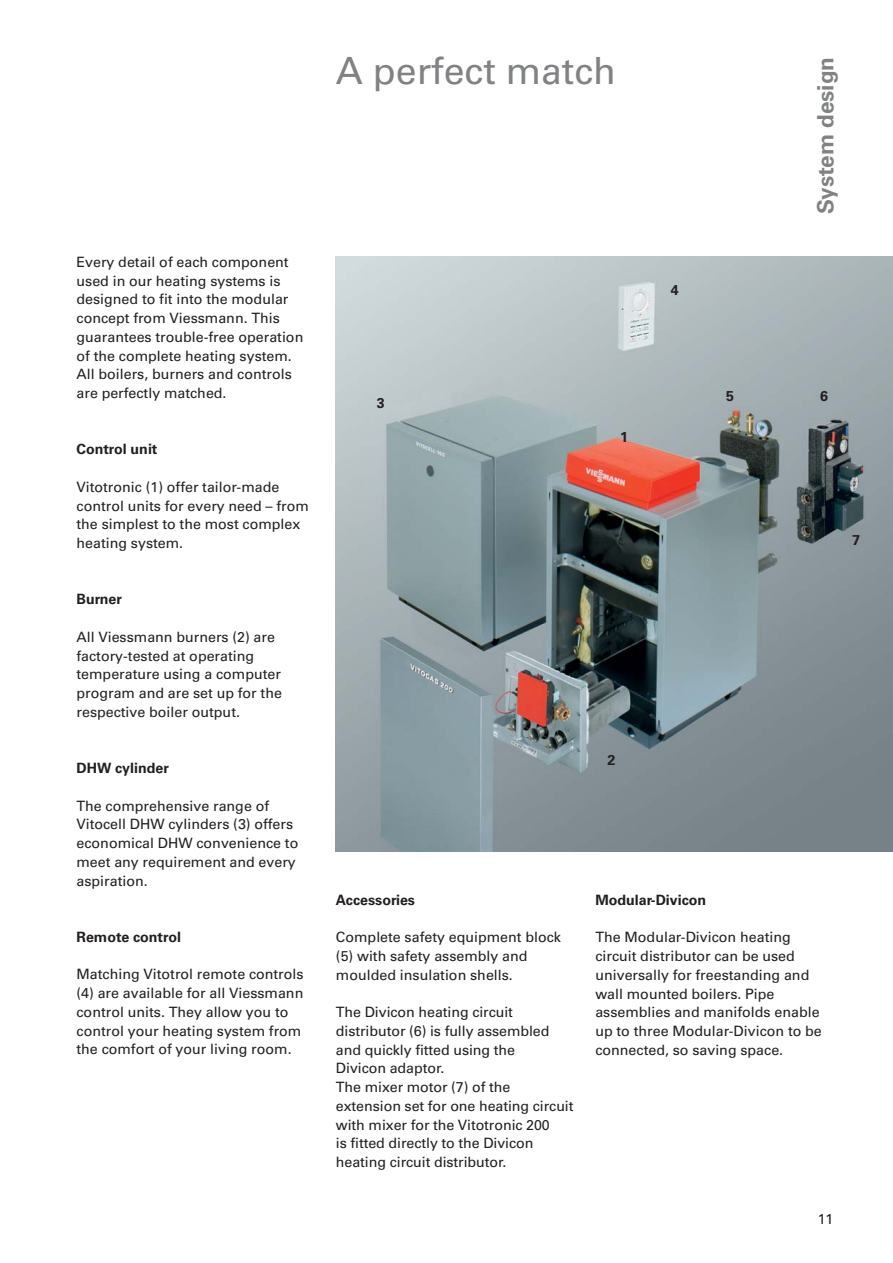
<style>
.page{position:relative;width:893px;height:1263px;background:#fff}
.page>*{position:absolute;margin:0;border:0;box-sizing:border-box;transform-origin:0 0}
.t1{font:37.5px "Univers";color:#808284}
.t2{font:700 22.5px "Univers";color:#808284}
.t3{font:14.25px/18.8px "Univers";color:#231f20}
.t4{font:700 14.25px "Univers";color:#231f20}
</style>
<div class="page">
<img style="left:336px;top:257px;width:557px;height:595px">
<p class="t3" style="left:77px;top:254px;width:228px">Every detail of each component used in our heating systems is designed to fit into the modular concept from Viessmann. This guarantees trouble-free operation of the complete heating system.<br>All boilers, burners and controls are perfectly matched.</p>
<p class="t4" style="left:77px;top:444px;width:82px">Control unit</p>
<p class="t3" style="left:77px;top:479px;width:234px">Vitotronic (1) offer tailor-made control units for every need – from the simplest to the most complex heating system.</p>
<p class="t4" style="left:77px;top:594px;width:47px">Burner</p>
<p class="t3" style="left:77px;top:629px;width:207px">All Viessmann burners (2) are factory-tested at operating temperature using a computer program and are set up for the respective boiler output.</p>
<p class="t4" style="left:77px;top:763px;width:94px">DHW cylinder</p>
<p class="t3" style="left:77px;top:798px;width:223px">The comprehensive range of<br>Vitocell DHW cylinders (3) offers economical DHW convenience to meet any requirement and every aspiration.</p>
<p class="t4" style="left:77px;top:932px;width:106px">Remote control</p>
<p class="t3" style="left:77px;top:966px;width:229px">Matching Vitotrol remote controls (4) are available for all Viessmann control units. They allow you to control your heating system from the comfort of your living room.</p>
<h1 class="t1" style="left:336px;top:57px;width:282px">A perfect match</h1>
<h2 class="t2" style="left:817px;top:214px;width:159px;rotate:-90deg">System design</h2>
<p class="t4" style="left:671px;top:285px;width:9px">4</p>
<p class="t4" style="left:377px;top:398px;width:9px">3</p>
<p class="t4" style="left:620px;top:432px;width:9px">1</p>
<p class="t4" style="left:726px;top:390px;width:9px">5</p>
<p class="t4" style="left:820px;top:390px;width:9px">6</p>
<p class="t4" style="left:852px;top:535px;width:9px">7</p>
<p class="t4" style="left:607px;top:755px;width:9px">2</p>
<p class="t4" style="left:336px;top:894px;width:81px">Accessories</p>
<p class="t3" style="left:336px;top:929px;width:227px">Complete safety equipment block (5) with safety assembly and moulded insulation shells.</p>
<p class="t3" style="left:336px;top:1004px;width:239px">The Divicon heating circuit distributor (6) is fully assembled and quickly fitted using the<br>Divicon adaptor.<br>The mixer motor (7) of the extension set for one heating circuit with mixer for the Vitotronic 200<br>is fitted directly to the Divicon heating circuit distributor.</p>
<p class="t4" style="left:595px;top:894px;width:112px">Modular-Divicon</p>
<p class="t3" style="left:595px;top:929px;width:228px">The Modular-Divicon heating circuit distributor can be used universally for freestanding and wall mounted boilers. Pipe assemblies and manifolds enable up to three Modular-Divicon to be connected, so saving space.</p>
<p class="t3" style="left:818px;top:1210px;width:17px">11</p>
</div>
